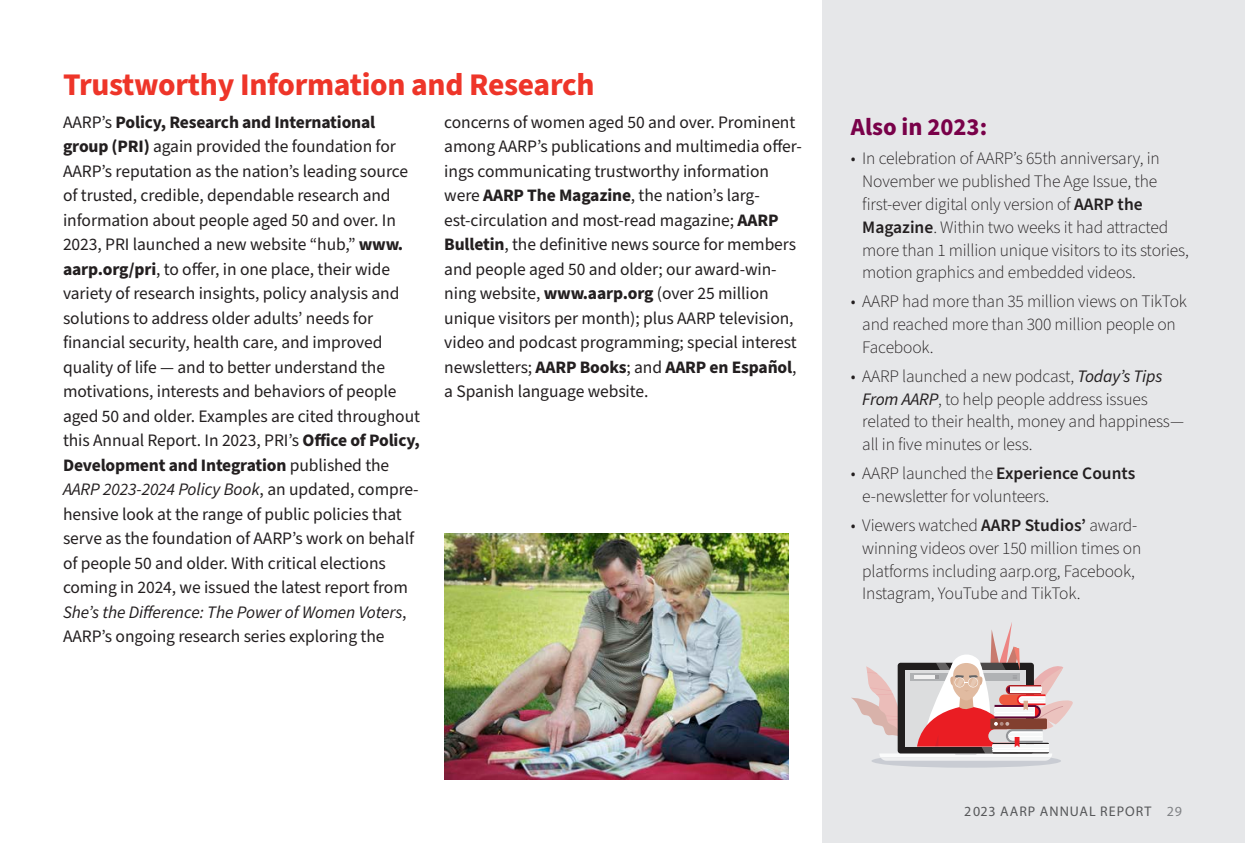
<style>
.page{position:relative;width:1245px;height:843px;background:#fff}
.page>*{position:absolute;margin:0;border:0;box-sizing:border-box;transform-origin:0 0}
.article_header{font:700 31.5px "Source Sans Pro";letter-spacing:-.01em;color:#ee3529}
.social_impact_header{font:700 24.5px "Source Sans Pro";color:#790149}
.body_first{font:17.5px/24.5px "Source Sans Pro";letter-spacing:-.005em;color:#231f20}
.social_impact_header-2{font:300 17.5px/22.8px "Source Sans Pro";letter-spacing:-.01em;color:#231f20}
.t1{font:14px "Myriad Pro";letter-spacing:.07em;color:#57585a}
.s1{font-weight:700}
.s2{font-style:italic}
.s3{font-weight:600}
.s4{font-weight:400;font-style:italic}
.s5{color:#808285}
</style>
<div class="page">
<div style="left:822px;top:0;width:422px;height:843px;background:#e6e7e9"></div>
<img style="left:444px;top:533px;width:344px;height:246px">
<svg style="left:871px;top:753px;width:190px;height:14px"></svg>
<svg style="left:851px;top:622px;width:221px;height:138px"></svg>
<p class="article_header" style="left:63px;top:63px;width:533px">Trustworthy Information and Research</p>
<p class="body_first" style="left:63px;top:110px;width:358px">AARP’s <span class="s1">Policy, Research and International group (PRI)</span> again provided the foundation for AARP’s reputation as the nation’s leading source of trusted, credible, dependable research and information about people aged 50 and over. In 2023, PRI launched a new website “hub,” <span class="s1">www. aarp.org/pri</span>, to offer, in one place, their wide variety of research insights, policy analysis and solutions to address older adults’ needs for financial security, health care, and improved quality of life — and to better understand the motivations, interests and behaviors of people aged 50 and older. Examples are cited throughout this Annual Report. In 2023, PRI’s <span class="s1">Office of Policy, Development and Integration</span> published the <span class="s2">AARP 2023-2024 Policy Book</span>, an updated, compre&shy;hensive look at the range of public policies that serve as the foundation of AARP’s work on behalf of people 50 and older. With critical elections coming in 2024, we issued the latest report from <span class="s2">She’s the Difference: The Power of Women Voters</span>, AARP’s ongoing research series exploring the</p>
<p class="body_first" style="left:444px;top:110px;width:359px">concerns of women aged 50 and over. Prominent among AARP’s publications and multimedia offer&shy;ings communicating trustworthy information were <span class="s1">AARP The Magazine</span>, the nation’s larg&shy;est-circulation and most-read magazine; <span class="s1">AARP Bulletin</span>, the definitive news source for members and people aged 50 and older; our award-win&shy;ning website, <span class="s1">www.aarp.org</span> (over 25 million unique visitors per month); plus AARP television, video and podcast programming; special interest newsletters; <span class="s1">AARP Books</span>; and <span class="s1">AARP en Español</span>, a Spanish language website.</p>
<p class="social_impact_header" style="left:850px;top:111px;width:138px">Also in 2023:</p>
<p class="social_impact_header-2" style="left:862px;top:148px;width:328px;text-indent:-11px">• In celebration of AARP’s 65th anniversary, in November we published The Age Issue, the first-ever digital only version of <span class="s3">AARP the Magazine</span>. Within two weeks it had attracted more than 1 million unique visitors to its stories, motion graphics and embedded videos.</p>
<p class="social_impact_header-2" style="left:862px;top:291px;width:326px;text-indent:-11px">• AARP had more than 35 million views on TikTok and reached more than 300 million people on<br>Facebook.</p>
<p class="social_impact_header-2" style="left:862px;top:365px;width:323px;text-indent:-11px">• AARP launched a new podcast, <span class="s4">Today’s Tips From AARP</span>, to help people address issues related to their health, money and happiness— all in five minutes or less.</p>
<p class="social_impact_header-2" style="left:862px;top:462px;width:274px;text-indent:-11px">• AARP launched the <span class="s3">Experience Counts </span>e-newsletter for volunteers.</p>
<p class="social_impact_header-2" style="left:862px;top:514px;width:280px;text-indent:-11px">• Viewers watched <span class="s3">AARP Studios’</span> award&shy;winning videos over 150 million times on platforms including aarp.org, Facebook, Instagram, YouTube and TikTok.</p>
<p class="t1" style="left:963px;top:802px;width:219px">2023 AARP ANNUAL REPORT <span class="s5">29</span></p>
</div>
